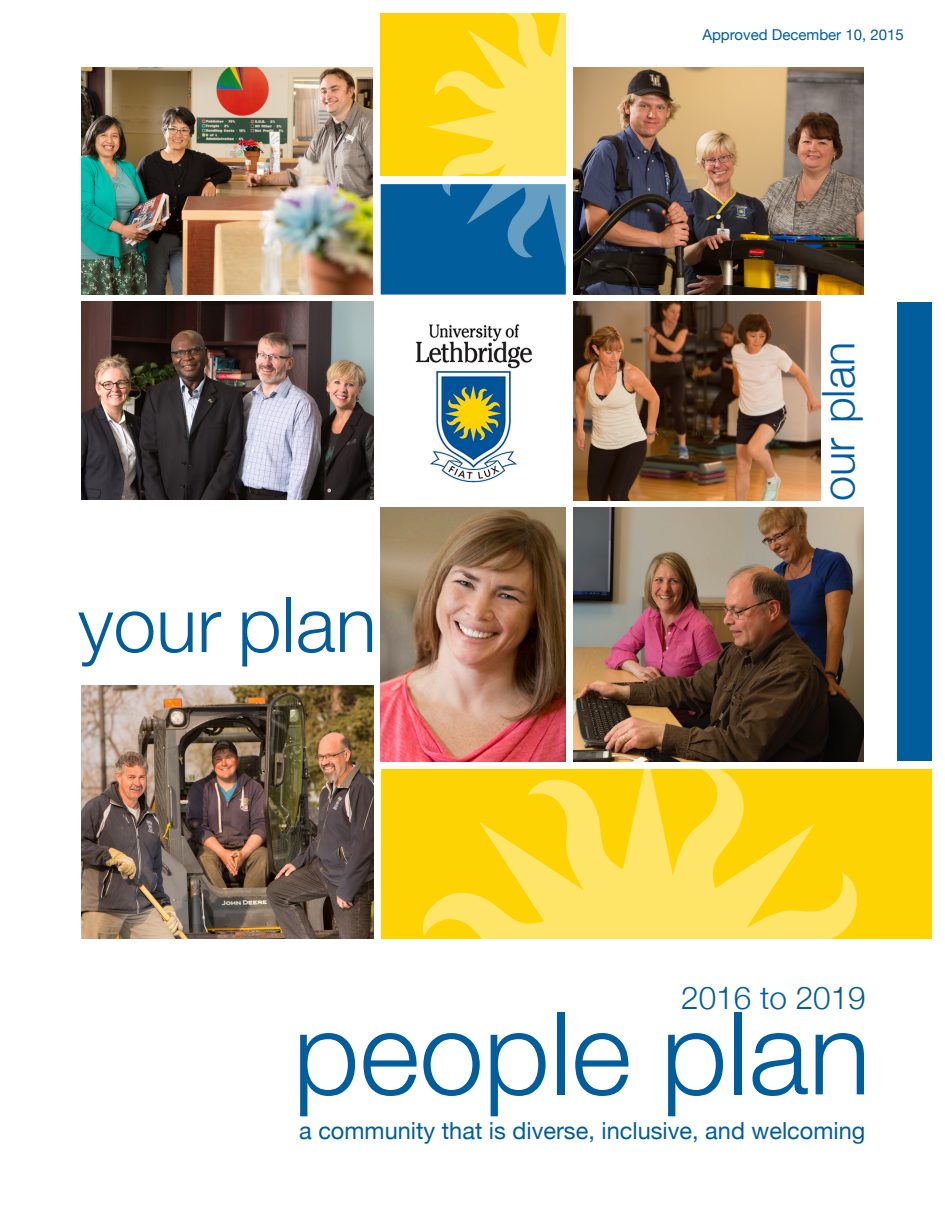
<style>
.page{position:relative;width:945px;height:1215px;background:#fff}
.page>*{position:absolute;margin:0;border:0;box-sizing:border-box;transform-origin:0 0}
.t1{font:300 115.5px "Helvetica Neue";color:#015d9c}
.t2{font:300 76.5px "Helvetica Neue";color:#015d9c}
.t3{font:300 45px "Helvetica Neue";color:#015d9c}
.t4{font:300 31.5px "Helvetica Neue";color:#015d9c}
.t5{font:23.55px "Helvetica Neue";color:#015d9c}
.t6{font:15px "Helvetica Neue";color:#015d9c}
</style>
<div class="page">
<img style="left:81px;top:302px;width:293px;height:198px">
<img style="left:81px;top:68px;width:292px;height:226px">
<img style="left:574px;top:68px;width:290px;height:226px">
<img style="left:415px;top:324px;width:117px;height:159px">
<div style="left:381px;top:769px;width:551px;height:170px;background:#fed304"></div>
<div style="left:381px;top:14px;width:185px;height:162px;background:#fed304"></div>
<img style="left:574px;top:508px;width:290px;height:253px">
<div style="left:381px;top:184px;width:185px;height:111px;background:#015d9c;border:2px solid #015d9c"></div>
<div style="left:897px;top:303px;width:35px;height:458px;background:#015d9c"></div>
<svg style="left:426px;top:13px;width:140px;height:254px"></svg>
<img style="left:81px;top:685px;width:292px;height:254px">
<img style="left:573px;top:302px;width:248px;height:198px">
<svg style="left:423px;top:769px;width:434px;height:170px"></svg>
<img style="left:381px;top:508px;width:185px;height:253px">
<p class="t6" style="left:702px;top:24px;width:203px">Approved December 10, 2015</p>
<p class="t2" style="left:78px;top:563px;width:300px">your plan</p>
<p class="t3" style="left:802px;top:501px;width:161px;rotate:-90deg">our plan</p>
<p class="t4" style="left:681px;top:973px;width:186px">2016 to 2019</p>
<p class="t1" style="left:293px;top:960px;width:579px">people plan</p>
<p class="t5" style="left:299px;top:1114px;width:568px">a community that is diverse, inclusive, and welcoming</p>
</div>
